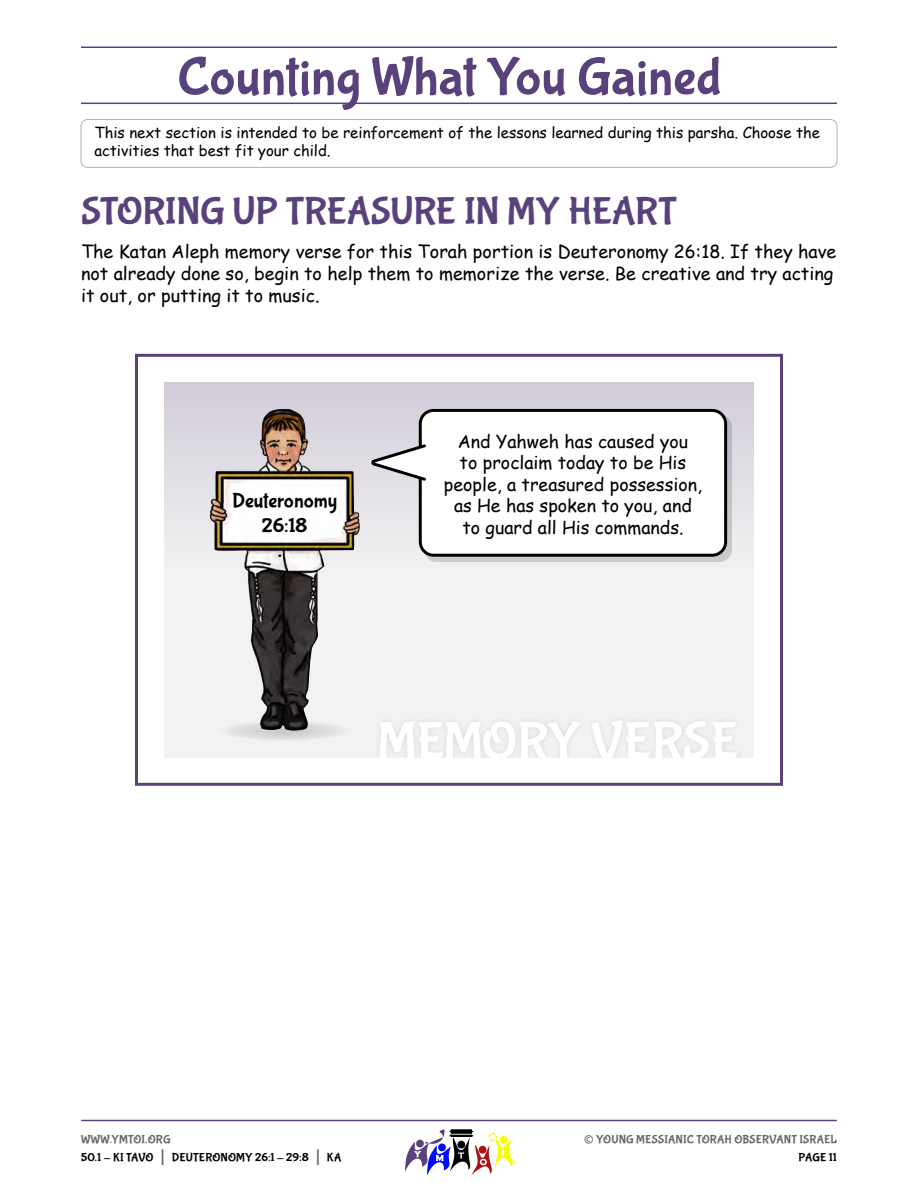
<style>
.page{position:relative;width:918px;height:1188px;background:#fff}
.page>*{position:absolute;margin:0;border:0;box-sizing:border-box;transform-origin:0 0}
.Section_Heading{font:54px "Bubblegum Sans";color:#59417c}
.t1{font:53.7px "Bubblegum Sans";color:#fff}
.Heading{font:39px "Bubblegum Sans";letter-spacing:-.01em;color:#59417c}
.t2{font:27px "Bubblegum Sans";color:#666}
.t3{font:20.85px/25px "Bubblegum Sans";color:#000;text-align:center}
.Body_Text{font:18px/21.6px "Comic Sans MS";color:#000}
.t4{font:17.85px/21.5px "Comic Sans MS";color:#000;text-align:center}
.Body_Text_-_Instructions_Col__Width{font:15px/18px "Comic Sans MS";color:#000}
.t5{font:12px/18px "Bubblegum Sans";letter-spacing:.01em;color:#000}
.t6{font:12px "Bubblegum Sans";letter-spacing:.01em;color:#666}
.s1{color:#666}
.s2{font-size:21px;color:#666}
</style>
<div class="page">
<hr style="left:82px;top:1120px;width:754px;height:1px;background:#59417c">
<svg style="left:405px;top:1129px;width:108px;height:46px"></svg>
<hr style="left:81px;top:103px;width:756px;height:1px;background:#59417c">
<hr style="left:81px;top:46px;width:756px;height:2px;background:#59417c">
<div style="left:81px;top:119px;width:756px;height:49px;border:1px solid #b3b3b3;border-radius:7px"></div>
<div style="left:164px;top:382px;width:590px;height:375px;background:#f2f2f2"></div>
<div style="left:373px;top:715px;width:370px;height:42px;background:#e9e9e9"></div>
<div style="left:164px;top:382px;width:590px;height:188px;background:linear-gradient(to bottom,#d1ccd8,#f0f0f1)"></div>
<svg style="left:218px;top:721px;width:134px;height:20px"></svg>
<div style="left:423px;top:414px;width:309px;height:147px;background:#000;opacity:.15"></div>
<div style="left:420px;top:410px;width:306px;height:145px;background:#fff;border-radius:13px"></div>
<div style="left:419px;top:409px;width:308px;height:148px;border:3px solid #000;border-radius:13px"></div>
<img style="left:208px;top:409px;width:154px;height:322px">
<svg style="left:370px;top:442px;width:56px;height:41px"></svg>
<div style="left:135px;top:354px;width:648px;height:432px;border:3px solid #59417c"></div>
<p class="Section_Heading" style="left:177px;top:47px;width:546px">Counting What You Gained</p>
<p class="Body_Text_-_Instructions_Col__Width" style="left:94px;top:123px;width:727px">This next section is intended to be reinforcement of the lessons learned during this parsha. Choose the activities that best fit your child.</p>
<p class="Heading" style="left:81px;top:190px;width:597px">STORING UP TREASURE IN MY HEART</p>
<p class="Body_Text" style="left:81px;top:240px;width:757px">The Katan Aleph memory verse for this Torah portion is Deuteronomy 26:18. If they have not already done so, begin to help them to memorize the verse. Be creative and try acting it out, or putting it to music.</p>
<p class="t3" style="left:232px;top:488px;width:107px">Deuteronomy<br>26:18</p>
<p class="t4" style="left:444px;top:430px;width:260px">And Yahweh has caused you<br>to proclaim today to be His people, a treasured possession, as He has spoken to you, and to guard all His commands.</p>
<p class="t1" style="left:377px;top:712px;width:363px">MEMORY VERSE</p>
<p class="t5" style="left:81px;top:1131px;width:262px"><span class="s1">WWW.YMTOI.ORG<br></span>50.1 - KI TAVO <span class="s2">|</span> DEUTERONOMY 26:1 - 29:8 <span class="s2">|</span> KA</p>
<h3 class="t2" style="left:584px;top:1124px;width:12px">©</h3>
<p class="t6" style="left:596px;top:1133px;width:242px">YOUNG MESSIANIC TORAH OBSERVANT ISRAEL</p>
<p class="t5" style="left:799px;top:1149px;width:40px">PAGE 11</p>
</div>
